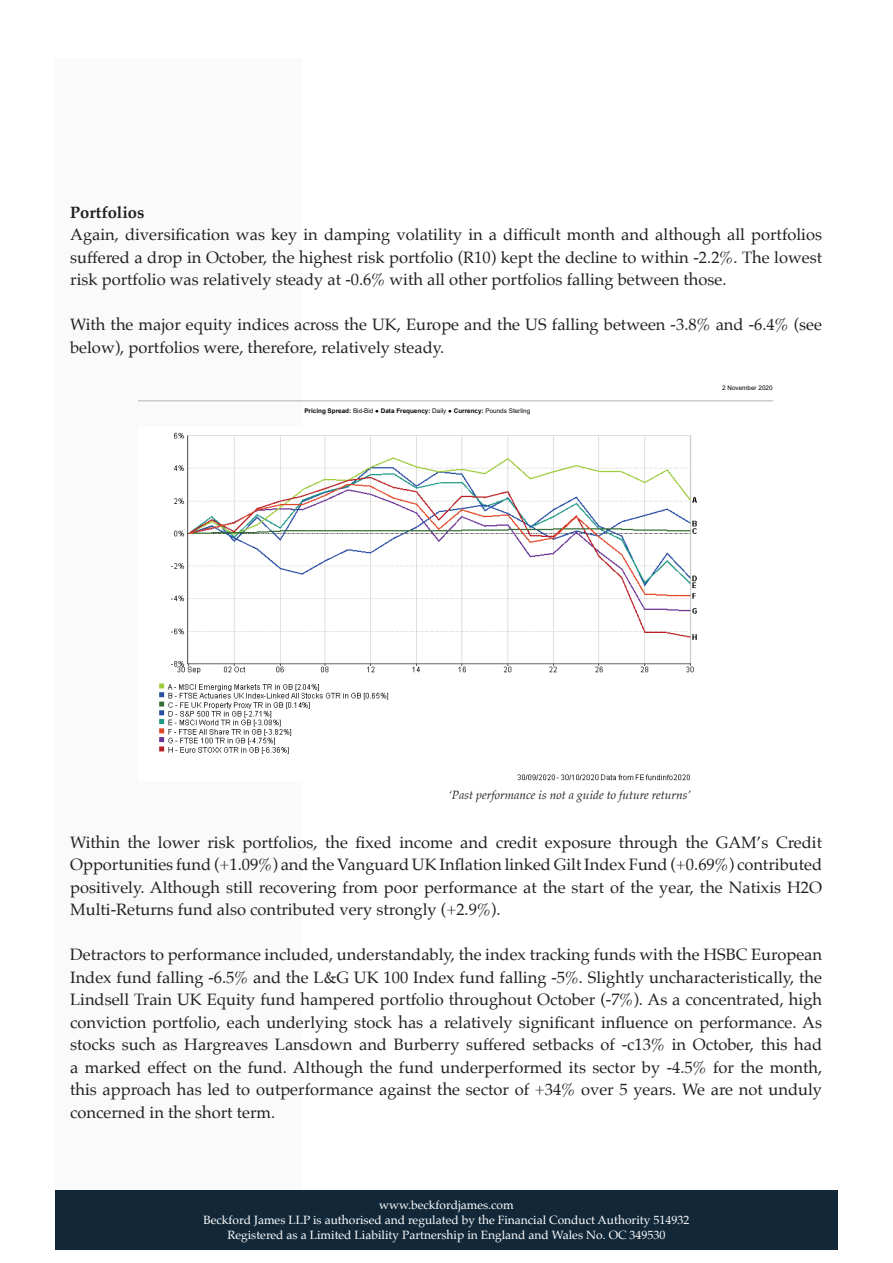
<style>
.page{position:relative;width:893px;height:1263px;background:#fff}
.page>*{position:absolute;margin:0;border:0;box-sizing:border-box;transform-origin:0 0}
.t1{font:16.5px/22.5px "Palatino";color:#231f20;text-align:justify}
.t2{font:700 16.5px "Palatino";color:#231f20}
.t3{font:12px/15px "Palatino";color:#fff;text-align:center}
.t4{font:italic 12px "Palatino";color:#231f20}
.t5{font:8.4px "Arial";color:#040503}
.t6{font:700 6.3px "Arial";color:#040503}
.t7{font:6.3px "Arial";color:#040503}
.s1{font-weight:400}
</style>
<div class="page">
<div style="left:55px;top:58px;width:247px;height:1141px;background:#fafafa"></div>
<div style="left:55px;top:1191px;width:783px;height:59px;background:#122839"></div>
<img style="left:159px;top:432px;width:537px;height:348px">
<svg style="left:139px;top:400px;width:634px;height:1px"></svg>
<p class="t2" style="left:70px;top:198px;width:76px">Portfolios</p>
<p class="t1" style="left:70px;top:223px;width:753px">Again, diversification was key in damping volatility in a difficult month and although all portfolios suffered a drop in October, the highest risk portfolio (R10) kept the decline to within -2.2%. The lowest risk portfolio was relatively steady at -0.6% with all other portfolios falling between those.</p>
<p class="t1" style="left:70px;top:313px;width:753px">With the major equity indices across the UK, Europe and the US falling between -3.8% and -6.4% (see below), portfolios were, therefore, relatively steady.</p>
<p class="t5" style="left:372px;top:347px;width:90px">Performance Line Chart</p>
<p class="t6" style="left:304px;top:406px;width:227px">Pricing Spread: <span class="s1">Bid-Bid ●</span> Data Frequency: <span class="s1">Daily ●</span> Currency: <span class="s1">Pounds Sterling</span></p>
<p class="t7" style="left:722px;top:383px;width:52px">2 November 2020</p>
<p class="t4" style="left:448px;top:784px;width:244px">‘Past performance is not a guide to future returns’</p>
<p class="t1" style="left:70px;top:831px;width:753px">Within the lower risk portfolios, the fixed income and credit exposure through the GAM’s Credit Opportunities fund (+1.09%) and the Vanguard UK Inflation linked Gilt Index Fund (+0.69%) contributed positively. Although still recovering from poor performance at the start of the year, the Natixis H2O Multi-Returns fund also contributed very strongly (+2.9%).</p>
<p class="t1" style="left:70px;top:943px;width:753px">Detractors to performance included, understandably, the index tracking funds with the HSBC European Index fund falling -6.5% and the L&amp;G UK 100 Index fund falling -5%. Slightly uncharacteristically, the Lindsell Train UK Equity fund hampered portfolio throughout October (-7%). As a concentrated, high conviction portfolio, each underlying stock has a relatively significant influence on performance. As stocks such as Hargreaves Lansdown and Burberry suffered setbacks of -c13% in October, this had a marked effect on the fund. Although the fund underperformed its sector by -4.5% for the month, this approach has led to outperformance against the sector of +34% over 5 years. We are not unduly concerned in the short term.</p>
<p class="t3" style="left:204px;top:1197px;width:487px">www.beckfordjames.com<br>Beckford James LLP is authorised and regulated by the Financial Conduct Authority 514932<br>Registered as a Limited Liability Partnership in England and Wales No. OC 349530</p>
</div>
